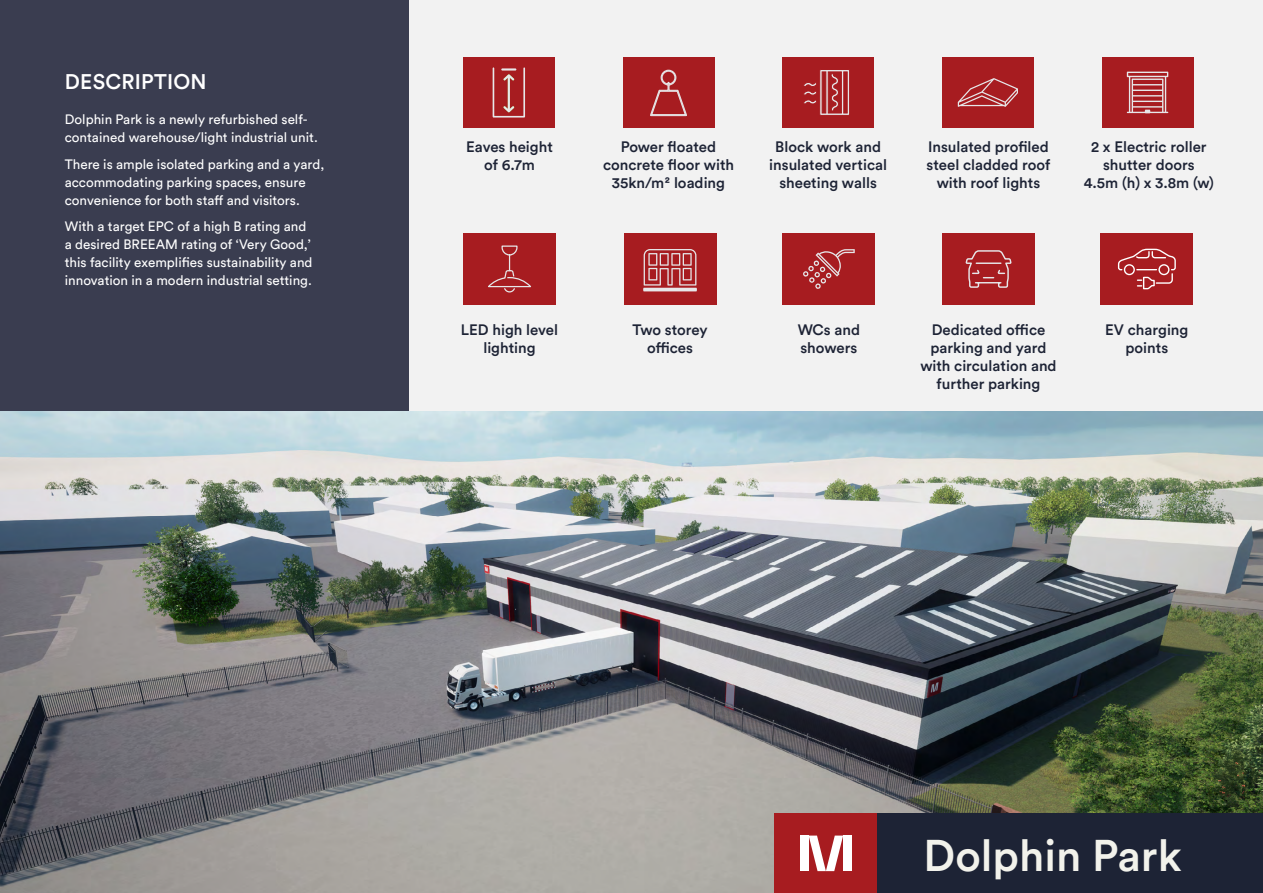
<style>
.page{position:relative;width:1263px;height:893px;background:#fff}
.page>*{position:absolute;margin:0;border:0;box-sizing:border-box;transform-origin:0 0}
.t1{font:500 43.95px "Circular Std";color:#f2f2eb}
.t2{font:500 21px "Circular Std";letter-spacing:.01em;color:#fff}
.t3{font:500 15px/18px "Circular Std";color:#1d2335;text-align:center}
.t4{font:13.5px/18px "Circular Std";color:#fff}
</style>
<div class="page">
<div style="left:408px;top:0;width:855px;height:428px;background:#f2f2f2"></div>
<div style="left:623px;top:57px;width:91px;height:71px;background:#a71c20"></div>
<svg style="left:650px;top:69px;width:37px;height:48px"></svg>
<div style="left:463px;top:233px;width:93px;height:72px;background:#a71c20"></div>
<svg style="left:488px;top:245px;width:43px;height:48px"></svg>
<div style="left:1102px;top:57px;width:91px;height:71px;background:#a71c20"></div>
<svg style="left:1127px;top:72px;width:41px;height:41px"></svg>
<div style="left:942px;top:57px;width:91px;height:71px;background:#a71c20"></div>
<svg style="left:958px;top:78px;width:60px;height:29px"></svg>
<div style="left:782px;top:233px;width:93px;height:72px;background:#a71c20"></div>
<svg style="left:803px;top:249px;width:52px;height:40px"></svg>
<div style="left:942px;top:233px;width:93px;height:72px;background:#a71c20"></div>
<svg style="left:965px;top:250px;width:47px;height:38px"></svg>
<div style="left:782px;top:57px;width:92px;height:71px;background:#a71c20"></div>
<svg style="left:803px;top:70px;width:47px;height:45px"></svg>
<div style="left:463px;top:57px;width:91px;height:71px;background:#a71c20"></div>
<svg style="left:503px;top:74px;width:11px;height:38px"></svg>
<hr style="left:501px;top:68px;width:15px;height:3px;background:#e7e7e9">
<div style="left:493px;top:67px;width:32px;height:51px;border:2px solid #e7e7e9"></div>
<div style="left:624px;top:233px;width:92px;height:72px;background:#a71c20"></div>
<svg style="left:643px;top:249px;width:54px;height:42px"></svg>
<div style="left:1100px;top:233px;width:93px;height:72px;background:#a71c20"></div>
<svg style="left:1117px;top:248px;width:59px;height:42px"></svg>
<div style="left:0;top:0;width:408px;height:428px;background:#3a3d50"></div>
<img style="left:0;top:411px;width:1263px;height:482px">
<div style="left:778px;top:814px;width:485px;height:79px;background:#1d2335"></div>
<div style="left:774px;top:814px;width:103px;height:79px;background:#a71c20"></div>
<div style="left:843px;top:836px;width:8px;height:35px;background:#fff"></div>
<div style="left:800px;top:836px;width:9px;height:35px;background:#fff"></div>
<svg style="left:809px;top:836px;width:34px;height:35px"></svg>
<h2 class="t2" style="left:65px;top:69px;width:143px">DESCRIPTION</h2>
<p class="t4" style="left:65px;top:110px;width:254px">Dolphin Park is a newly refurbished self&shy;contained warehouse/light industrial unit.</p>
<p class="t4" style="left:65px;top:155px;width:261px">There is ample isolated parking and a yard, accommodating parking spaces, ensure convenience for both staff and visitors.</p>
<p class="t4" style="left:65px;top:217px;width:249px">With a target EPC of a high B rating and a desired BREEAM rating of ‘Very Good,’ this facility exemplifies sustainability and innovation in a modern industrial setting.</p>
<p class="t3" style="left:466px;top:138px;width:88px">Eaves height of 6.7m</p>
<p class="t3" style="left:603px;top:138px;width:132px">Power floated concrete floor with<br>35kn/m² loading</p>
<p class="t3" style="left:769px;top:138px;width:119px">Block work and insulated vertical sheeting walls</p>
<p class="t3" style="left:927px;top:138px;width:125px">Insulated profiled steel cladded roof with roof lights</p>
<p class="t3" style="left:1084px;top:138px;width:132px">2 x Electric roller shutter doors<br>4.5m (h) x 3.8m (w)</p>
<p class="t3" style="left:461px;top:321px;width:99px">LED high level lighting</p>
<p class="t3" style="left:632px;top:321px;width:77px">Two storey offices</p>
<p class="t3" style="left:798px;top:321px;width:64px;text-align:left">WCs and showers</p>
<p class="t3" style="left:920px;top:321px;width:138px">Dedicated office parking and yard with circulation and further parking</p>
<p class="t3" style="left:1105px;top:321px;width:85px">EV charging points</p>
<h1 class="t1" style="left:924px;top:828px;width:259px">Dolphin Park</h1>
</div>
